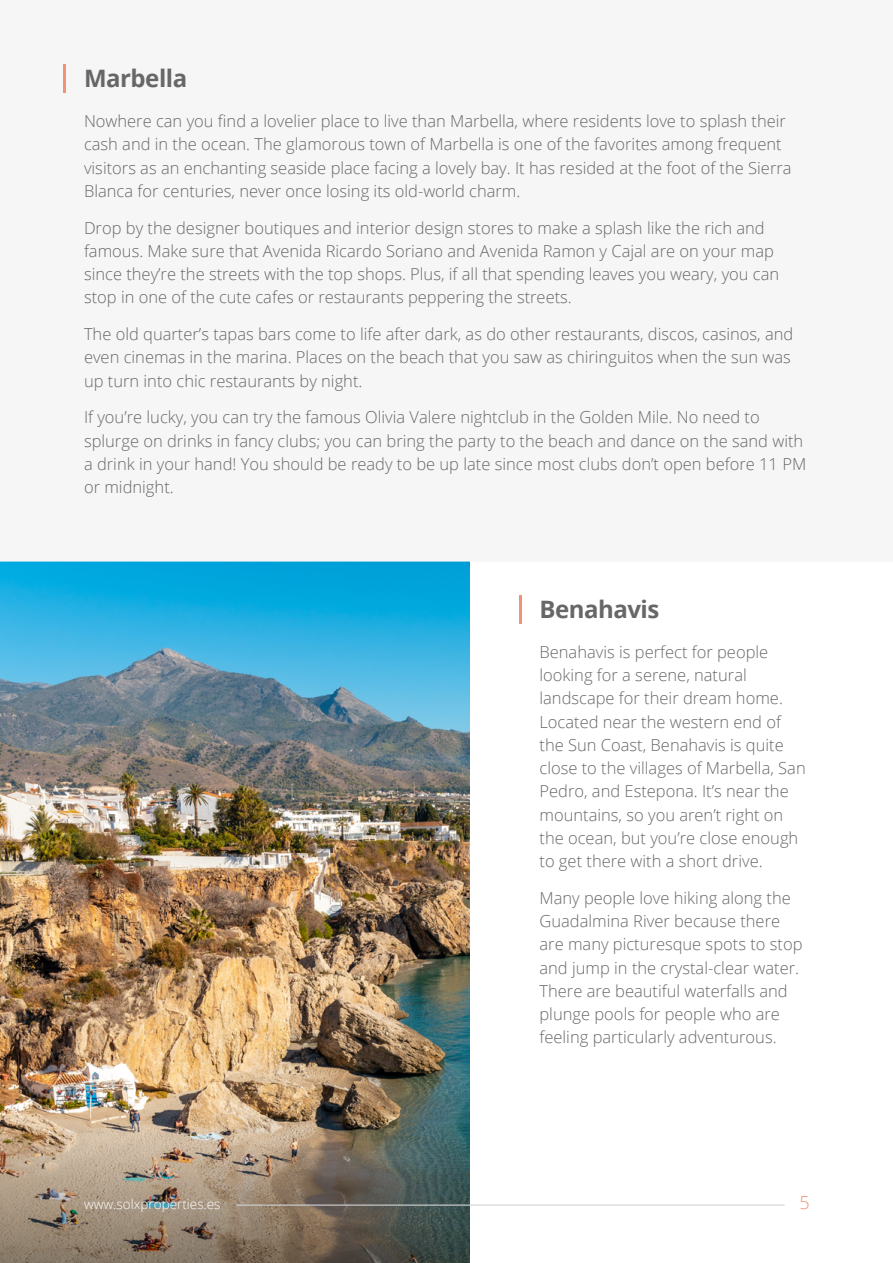
<style>
.page{position:relative;width:893px;height:1263px;background:#fff}
.page>*{position:absolute;margin:0;border:0;box-sizing:border-box;transform-origin:0 0}
.t1{font:700 24px "Open Sans";letter-spacing:-.02em;color:#676767}
.t2{font:300 18px "Open Sans";color:#f09373}
.t3{font:300 16.5px/23.2px "Open Sans";color:#676767}
.t4{font:300 13.5px "Open Sans";color:#fff}
</style>
<div class="page">
<img style="left:0;top:561px;width:470px;height:564px">
<div style="left:0;top:0;width:893px;height:561px;background:#f1f1f2"></div>
<hr style="left:63px;top:64px;width:3px;height:29px;background:#f09373">
<hr style="left:519px;top:595px;width:2px;height:29px;background:#f09373">
<img style="left:0;top:1125px;width:470px;height:138px">
<hr style="left:236px;top:1204px;width:549px;height:2px;background:#d1d3d4">
<h1 class="t1" style="left:84px;top:62px;width:105px">Marbella</h1>
<p class="t3" style="left:84px;top:109px;width:709px">Nowhere can you find a lovelier place to live than Marbella, where residents love to splash their cash and in the ocean. The glamorous town of Marbella is one of the favorites among frequent visitors as an enchanting seaside place facing a lovely bay. It has resided at the foot of the Sierra Blanca for centuries, never once losing its old-world charm.</p>
<p class="t3" style="left:84px;top:216px;width:697px">Drop by the designer boutiques and interior design stores to make a splash like the rich and famous. Make sure that Avenida Ricardo Soriano and Avenida Ramon y Cajal are on your map since they’re the streets with the top shops. Plus, if all that spending leaves you weary, you can stop in one of the cute cafes or restaurants peppering the streets.</p>
<p class="t3" style="left:84px;top:322px;width:711px">The old quarter’s tapas bars come to life after dark, as do other restaurants, discos, casinos, and even cinemas in the marina. Places on the beach that you saw as chiringuitos when the sun was up turn into chic restaurants by night.</p>
<p class="t3" style="left:84px;top:405px;width:724px">If you’re lucky, you can try the famous Olivia Valere nightclub in the Golden Mile. No need to splurge on drinks in fancy clubs; you can bring the party to the beach and dance on the sand with a drink in your hand! You should be ready to be up late since most clubs don’t open before 11 PM or midnight.</p>
<h1 class="t1" style="left:539px;top:592px;width:121px">Benahavis</h1>
<p class="t3" style="left:539px;top:640px;width:268px">Benahavis is perfect for people looking for a serene, natural landscape for their dream home.<br>Located near the western end of the Sun Coast, Benahavis is quite close to the villages of Marbella, San<br>Pedro, and Estepona. It’s near the mountains, so you aren’t right on the ocean, but you’re close enough to get there with a short drive.</p>
<p class="t3" style="left:539px;top:886px;width:265px">Many people love hiking along the Guadalmina River because there are many picturesque spots to stop and jump in the crystal-clear water.<br>There are beautiful waterfalls and plunge pools for people who are feeling particularly adventurous.</p>
<p class="t4" style="left:84px;top:1195px;width:138px">www.solxproperties.es</p>
<p class="t2" style="left:799px;top:1190px;width:12px">5</p>
</div>
